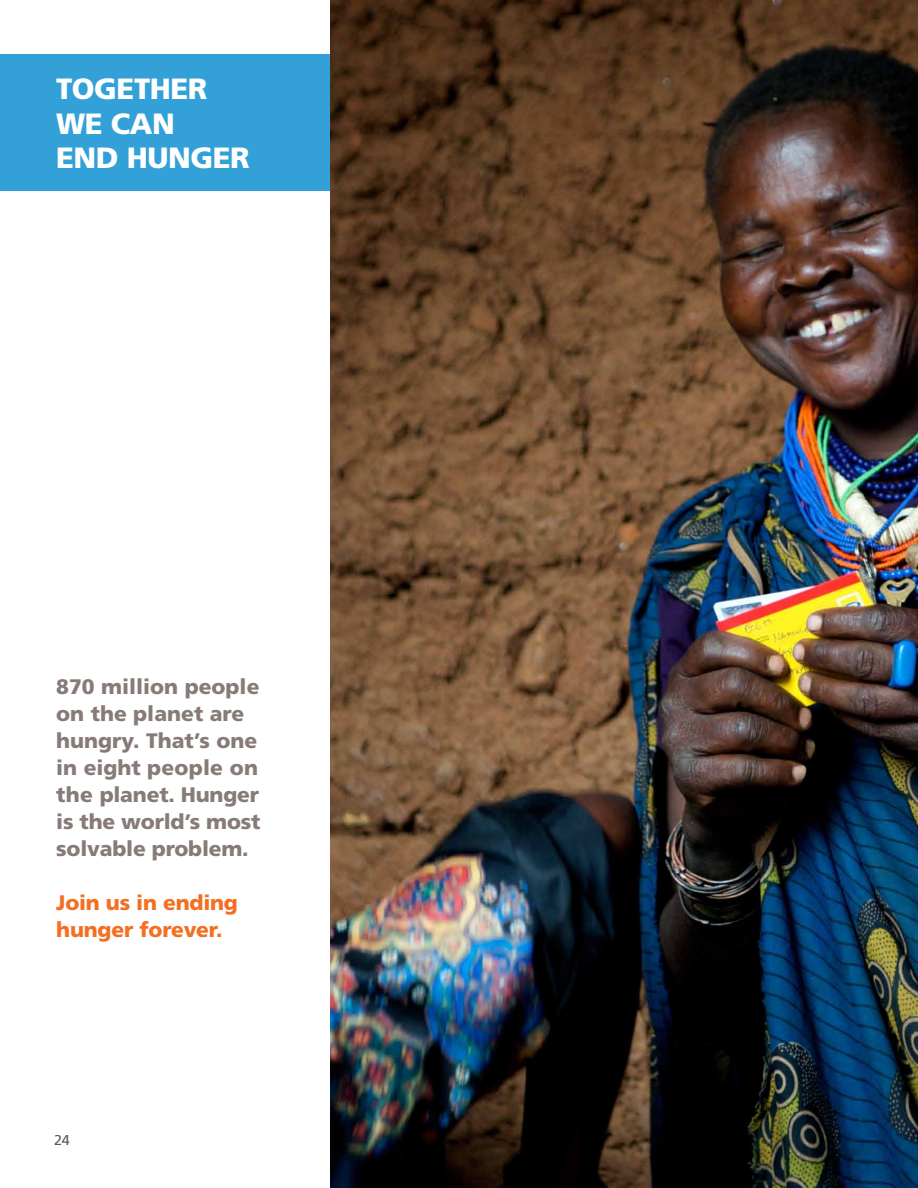
<style>
.page{position:relative;width:918px;height:1188px;background:#fff}
.page>*{position:absolute;margin:0;border:0;box-sizing:border-box;transform-origin:0 0}
.t1{font:900 29.25px/34.5px "Frutiger";letter-spacing:-.015em;color:#fff}
.t2{font:900 21px/27px "Frutiger";color:#877b77}
.t3{font:900 21px/27px "Frutiger";letter-spacing:-.01em;color:#f36f21}
.t4{font:14.25px "Frutiger";color:#58595b}
</style>
<div class="page">
<div style="left:0;top:54px;width:450px;height:136px;background:#33a0d8"></div>
<img style="left:330px;top:0;width:588px;height:1188px">
<h1 class="t1" style="left:56px;top:71px;width:195px">Together we can<br>end hunger</h1>
<p class="t2" style="left:56px;top:673px;width:206px">870 million people on the planet are hungry. That’s one in eight people on the planet. Hunger is the world’s most solvable problem.</p>
<p class="t3" style="left:56px;top:889px;width:183px">Join us in ending hunger forever.</p>
<p class="t4" style="left:54px;top:1132px;width:17px">24</p>
</div>
